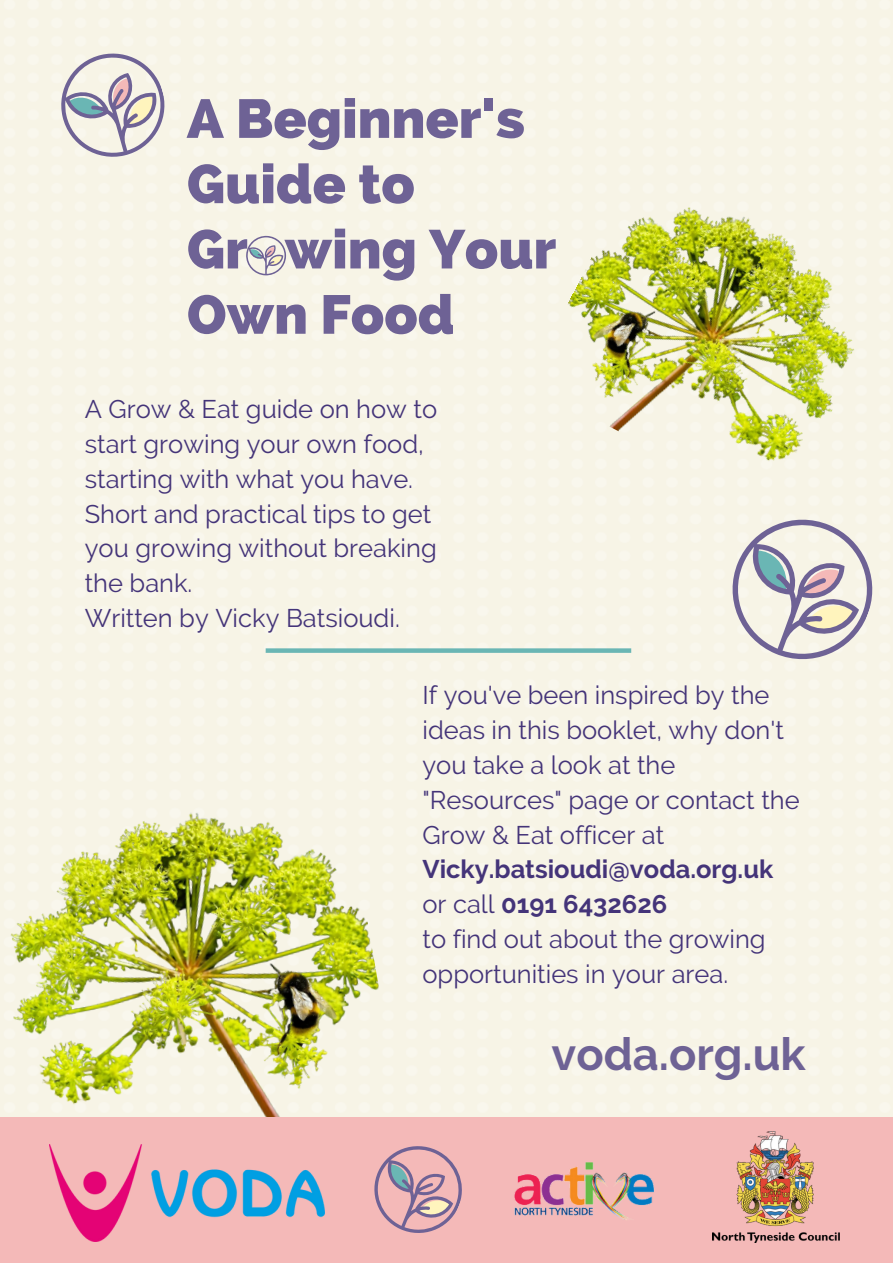
<style>
.page{position:relative;width:893px;height:1264px;background:#fff}
.page>*{position:absolute;margin:0;border:0;box-sizing:border-box;transform-origin:0 0}
.t1{font:800 54.6px/65.2px "Raleway";color:#6e6295}
.t2{font:700 45.15px "Raleway";color:#6e6295}
.t3{font:25.5px/34.8px "Raleway";color:#443479}
.s1{font-weight:700}
</style>
<div class="page">
<img style="left:0;top:740px;width:398px;height:377px">
<div style="left:0;top:1117px;width:892px;height:145px;background:#f4b9b8"></div>
<img style="left:712px;top:1131px;width:127px;height:111px">
<img style="left:49px;top:1144px;width:275px;height:97px">
<img style="left:526px;top:131px;width:366px;height:383px">
<svg style="left:710px;top:498px;width:182px;height:182px;background:#e0ddd9"></svg>
<svg style="left:374px;top:1146px;width:88px;height:87px"></svg>
<svg style="left:48px;top:40px;width:129px;height:130px;background:#dedbd7"></svg>
<svg style="left:246px;top:235px;width:40px;height:41px;background:#d1cdcf"></svg>
<img style="left:514px;top:1162px;width:140px;height:58px">
<div style="left:266px;top:648px;width:365px;height:5px;background:#6ab6b4"></div>
<h1 class="t1" style="left:187px;top:86px;width:371px">A Beginner's<br>Guide to<br>Gr wing Your<br>Own Food</h1>
<p class="t3" style="left:85px;top:391px;width:354px">A Grow &amp; Eat guide on how to start growing your own food, starting with what you have.<br>Short and practical tips to get you growing without breaking the bank.<br>Written by Vicky Batsioudi.</p>
<p class="t3" style="left:422px;top:677px;width:378px">If you've been inspired by the ideas in this booklet, why don't you take a look at the "Resources" page or contact the<br>Grow &amp; Eat officer at</p>
<p class="t3" style="left:422px;top:852px;width:352px"><span class="s1">Vicky.batsioudi@voda.org.uk </span>or call <span class="s1">0191 6432626<br></span>to find out about the growing opportunities in your area.</p>
<h2 class="t2" style="left:551px;top:1027px;width:256px">voda.org.uk</h2>
</div>
